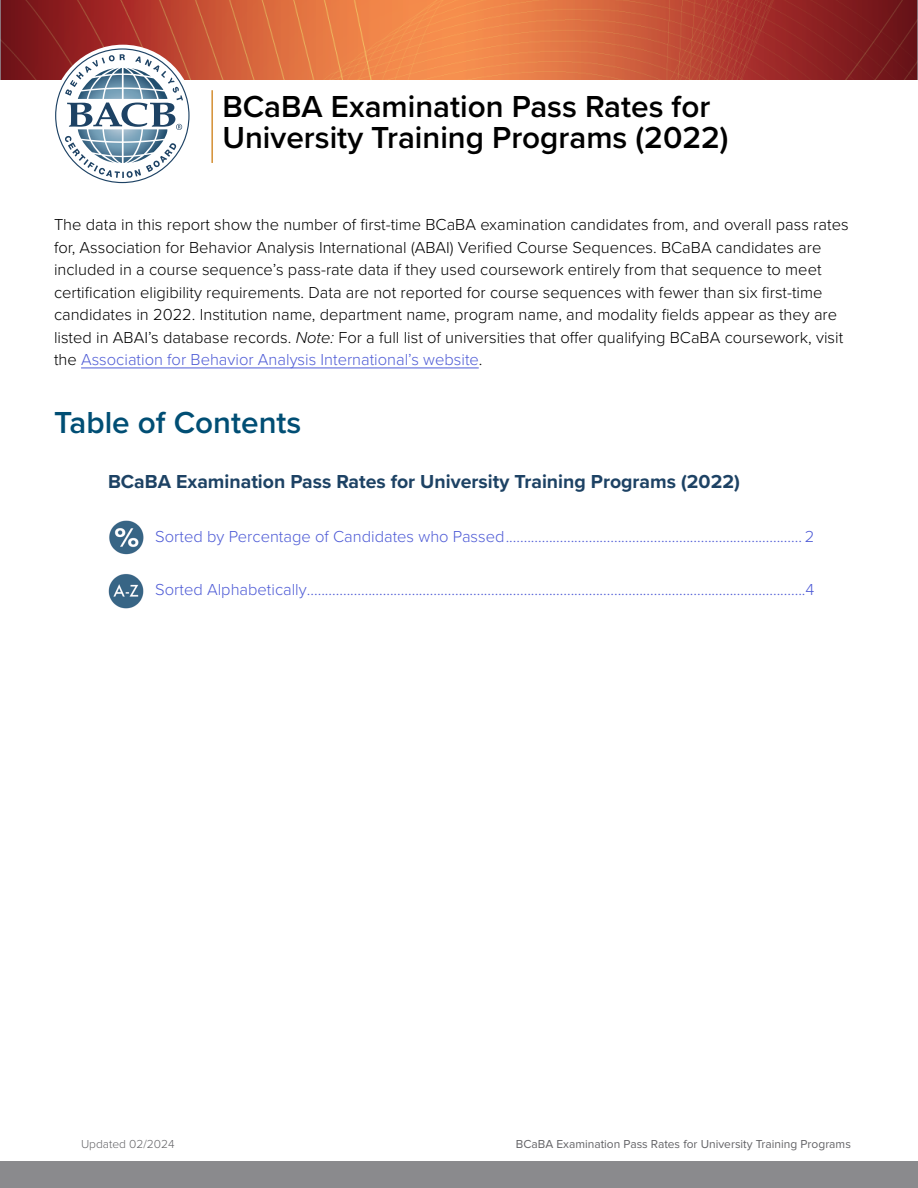
<style>
.page{position:relative;width:918px;height:1188px;background:#fff}
.page>*{position:absolute;margin:0;border:0;box-sizing:border-box;transform-origin:0 0}
.Subheads-for_auto_TOC{font:600 31.5px/31.5px "Proxima Nova";color:#000}
.TOC-title{font:600 31.5px "Proxima Nova";color:#004e74}
.t1{font:700 19.5px "Proxima Nova";color:#1d4264}
.Body_Copy{font:300 16.5px/22.5px "Proxima Nova";color:#000}
.t2{font:300 16.5px "Proxima Nova";color:#4f5cd6}
.t3{font:12px "Proxima Nova";color:#636366}
.t4{font:300 12px "Proxima Nova";color:#636366}
.s1{font-style:italic}
.s2{color:#4f5cd6}
</style>
<div class="page">
<div style="left:0;top:1161px;width:918px;height:27px;background:#8a8a8d"></div>
<img style="left:0;top:0;width:918px;height:80px">
<hr style="left:81px;top:368px;width:398px;height:1px;background:#4f5cd6">
<div style="left:52px;top:45px;width:142px;height:142px;background:#fff;border-radius:50%"></div>
<svg style="left:55px;top:48px;width:135px;height:135px"></svg>
<hr style="left:211px;top:90px;width:2px;height:73px;background:#d48f33">
<img style="left:108px;top:574px;width:36px;height:35px">
<img style="left:109px;top:520px;width:35px;height:35px">
<h1 class="Subheads-for_auto_TOC" style="left:222px;top:89px;width:508px">BCaBA Examination Pass Rates for<br>University Training Programs (2022)</h1>
<p class="Body_Copy" style="left:54px;top:213px;width:796px">The data in this report show the number of first-time BCaBA examination candidates from, and overall pass rates for, Association for Behavior Analysis International (ABAI) Verified Course Sequences. BCaBA candidates are included in a course sequence’s pass-rate data if they used coursework entirely from that sequence to meet certification eligibility requirements. Data are not reported for course sequences with fewer than six first-time candidates in 2022. Institution name, department name, program name, and modality fields appear as they are listed in ABAI’s database records. <span class="s1">Note:</span> For a full list of universities that offer qualifying BCaBA coursework, visit the <span class="s2">Association for Behavior Analysis International’s website</span>.</p>
<h2 class="TOC-title" style="left:54px;top:399px;width:249px">Table of Contents</h2>
<p class="t1" style="left:108px;top:467px;width:633px">BCaBA Examination Pass Rates for University Training Programs (2022)</p>
<p class="t2" style="left:155px;top:524px;width:661px">Sorted by Percentage of Candidates who Passed.................................................................................. 2</p>
<p class="t2" style="left:155px;top:578px;width:661px">Sorted Alphabetically..........................................................................................................................................4</p>
<p class="t4" style="left:81px;top:1135px;width:95px">Updated 02/2024</p>
<p class="t3" style="left:516px;top:1139px;width:337px">BCaBA Examination Pass Rates for University Training Programs</p>
</div>
